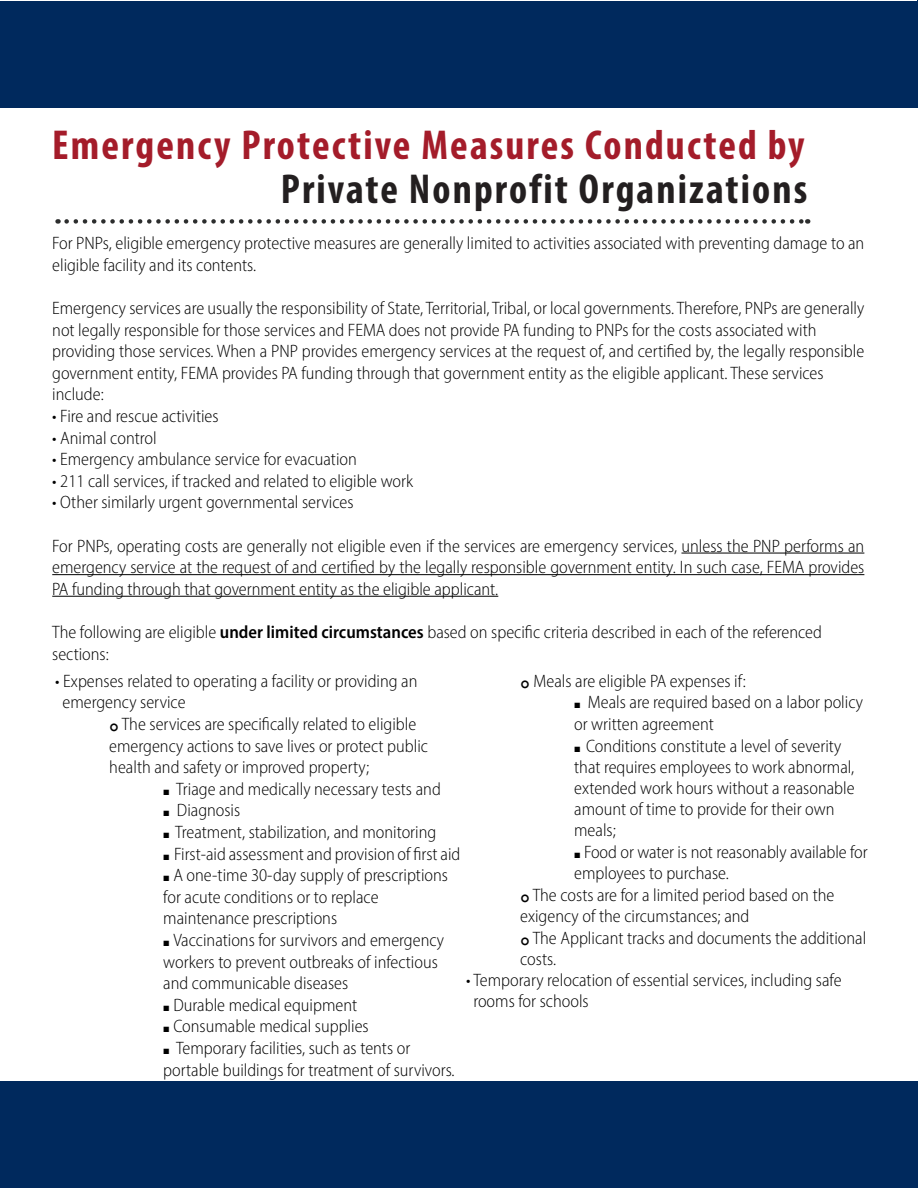
<style>
.page{position:relative;width:918px;height:1188px;background:#fff}
.page>*{position:absolute;margin:0;border:0;box-sizing:border-box;transform-origin:0 0}
.Title_3{font:42px "Myriad Variable Concept";letter-spacing:.13em;color:#a41c2a}
.Title_3-2{font:42px "Myriad Variable Concept";letter-spacing:.125em;color:#231f20}
.Slogan_2{font:18px/21.6px "Myriad Variable Concept";letter-spacing:.105em;color:#000}
.Slogan_2-2{font:18px "Myriad Variable Concept";letter-spacing:.085em;color:#000}
.Slogan_2-3{font:18px "Myriad Variable Concept";letter-spacing:.075em;color:#000}
</style>
<div class="page">
<div style="left:0;top:1px;width:918px;height:107px;background:#00295d"></div>
<div style="left:0;top:1081px;width:918px;height:107px;background:#00295d"></div>
<svg style="left:67px;top:219px;width:741px;height:5px"></svg>
<hr style="left:681px;top:553px;width:183px;height:1px;background:#000">
<hr style="left:52px;top:574px;width:812px;height:1px;background:#000">
<hr style="left:52px;top:596px;width:446px;height:1px;background:#000">
<p class="Title_3" style="left:52px;top:121px;width:751px">Emergency Protective Measures Conducted by</p>
<p class="Title_3-2" style="left:281px;top:165px;width:526px">Private Nonprofit Organizations</p>
<p class="Slogan_2" style="left:52px;top:232px;width:812px">For PNPs, eligible emergency protective measures are generally limited to activities associated with preventing damage to an eligible facility and its contents.</p>
<p class="Slogan_2" style="left:52px;top:297px;width:812px">Emergency services are usually the responsibility of State, Territorial, Tribal, or local governments. Therefore, PNPs are generally not legally responsible for those services and FEMA does not provide PA funding to PNPs for the costs associated with</p>
<p class="Slogan_2" style="left:52px;top:340px;width:812px">providing those services. When a PNP provides emergency services at the request of, and certified by, the legally responsible government entity, FEMA provides PA funding through that government entity as the eligible applicant. These services</p>
<p class="Slogan_2" style="left:52px;top:384px;width:53px">include:</p>
<p class="Slogan_2-3" style="left:52px;top:406px;width:167px">• Fire and rescue activities</p>
<p class="Slogan_2" style="left:52px;top:427px;width:105px">• Animal control</p>
<p class="Slogan_2" style="left:52px;top:448px;width:304px">• Emergency ambulance service for evacuation</p>
<p class="Slogan_2" style="left:52px;top:470px;width:361px">• 211 call services, if tracked and related to eligible work</p>
<p class="Slogan_2" style="left:52px;top:492px;width:301px">• Other similarly urgent governmental services</p>
<p class="Slogan_2" style="left:52px;top:535px;width:812px;text-align:justify">For PNPs, operating costs are generally not eligible even if the services are emergency services, unless the PNP performs an emergency service at the request of and certified by the legally responsible government entity. In such case, FEMA provides PA funding through that government entity as the eligible applicant.</p>
<p class="Slogan_2" style="left:52px;top:621px;width:769px">The following are eligible under limited circumstances based on specific criteria described in each of the referenced</p>
<p class="Slogan_2" style="left:52px;top:643px;width:58px">sections:</p>
<p class="Slogan_2" style="left:55px;top:670px;width:362px">• Expenses related to operating a facility or providing an</p>
<p class="Slogan_2" style="left:62px;top:691px;width:123px">emergency service</p>
<p class="Slogan_2-2" style="left:122px;top:713px;width:294px">The services are specifically related to eligible</p>
<p class="Slogan_2" style="left:109px;top:735px;width:318px">emergency actions to save lives or protect public health and safety or improved property;</p>
<p class="Slogan_2" style="left:163px;top:778px;width:277px">■ Triage and medically necessary tests and</p>
<p class="Slogan_2" style="left:163px;top:799px;width:77px">■ Diagnosis</p>
<p class="Slogan_2-2" style="left:163px;top:821px;width:272px">■ Treatment, stabilization, and monitoring</p>
<p class="Slogan_2-3" style="left:163px;top:843px;width:296px">■ First-aid assessment and provision of first aid</p>
<p class="Slogan_2" style="left:163px;top:864px;width:285px">■ A one-time 30-day supply of prescriptions for acute conditions or to replace</p>
<p class="Slogan_2" style="left:163px;top:907px;width:174px">maintenance prescriptions</p>
<p class="Slogan_2" style="left:163px;top:929px;width:281px">■ Vaccinations for survivors and emergency workers to prevent outbreaks of infectious and communicable diseases</p>
<p class="Slogan_2" style="left:163px;top:994px;width:194px">■ Durable medical equipment</p>
<p class="Slogan_2" style="left:163px;top:1015px;width:206px">■ Consumable medical supplies</p>
<p class="Slogan_2" style="left:163px;top:1037px;width:248px">■ Temporary facilities, such as tents or</p>
<p class="Slogan_2" style="left:163px;top:1059px;width:293px">portable buildings for treatment of survivors.</p>
<p class="Slogan_2" style="left:534px;top:670px;width:214px">Meals are eligible PA expenses if:</p>
<p class="Slogan_2" style="left:574px;top:691px;width:289px">■ Meals are required based on a labor policy or written agreement</p>
<p class="Slogan_2" style="left:574px;top:735px;width:282px;line-height:21.1px">■ Conditions constitute a level of severity that requires employees to work abnormal, extended work hours without a reasonable amount of time to provide for their own meals;</p>
<p class="Slogan_2" style="left:574px;top:841px;width:294px">■ Food or water is not reasonably available for employees to purchase.</p>
<p class="Slogan_2" style="left:533px;top:884px;width:301px">The costs are for a limited period based on the</p>
<p class="Slogan_2" style="left:520px;top:905px;width:229px">exigency of the circumstances; and</p>
<p class="Slogan_2" style="left:520px;top:927px;width:347px;line-height:21px;text-indent:13px">The Applicant tracks and documents the additional costs.</p>
<p class="Slogan_2" style="left:466px;top:969px;width:375px">• Temporary relocation of essential services, including safe</p>
<p class="Slogan_2" style="left:473px;top:990px;width:116px">rooms for schools</p>
</div>
